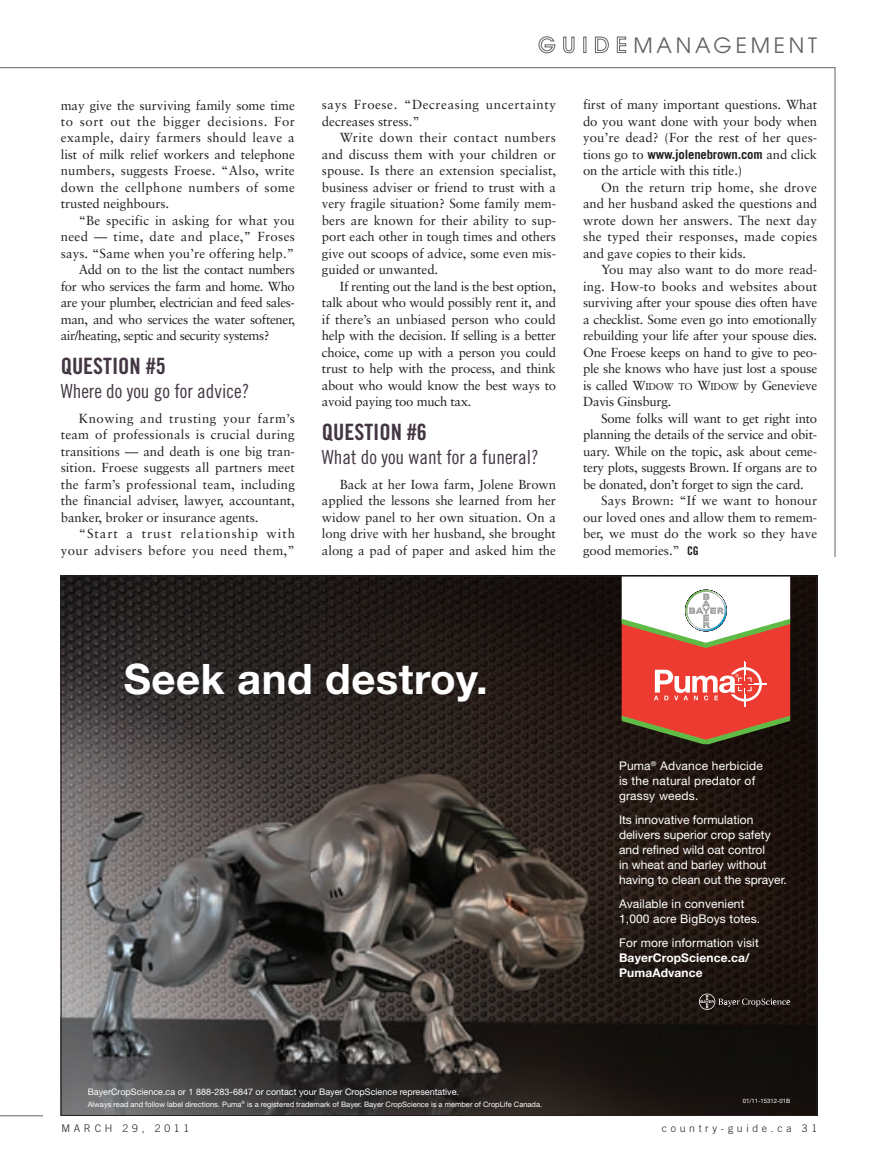
<style>
.page{position:relative;width:878px;height:1161px;background:#fff}
.page>*{position:absolute;margin:0;border:0;box-sizing:border-box;transform-origin:0 0}
.t1{font:700 42px "Helvetica Neue";letter-spacing:.01em;color:#fff}
.t2{font:22.5px "Trade Gothic Bold Cond Twenty";color:#433643}
.t3{font:21px "Avant Garde";letter-spacing:.18em;color:#636366}
.t4{font:19.5px "Trade Gothic Cond Eighteen";color:#433643}
.t5{font:13.2px/16.5px "Sabon";letter-spacing:-.005em;color:#231f20;text-align:justify}
.t6{font:13.2px "Sabon";letter-spacing:.015em;color:#231f20}
.t7{font:13.2px "Sabon";letter-spacing:-.03em;color:#231f20}
.t8{font:13.2px "Sabon";letter-spacing:.02em;color:#231f20}
.t9{font:13.2px "Sabon";letter-spacing:.045em;color:#231f20}
.t10{font:13.2px "Sabon";letter-spacing:.03em;color:#231f20}
.t11{font:13.2px "Sabon";letter-spacing:-.025em;color:#231f20}
.t12{font:13.2px "Sabon";letter-spacing:.025em;color:#231f20}
.t13{font:13.2px "Sabon";letter-spacing:.04em;color:#231f20}
.t14{font:13.2px "Sabon";letter-spacing:.07em;color:#231f20}
.t15{font:13.2px "Sabon";letter-spacing:.035em;color:#231f20}
.t16{font:700 12.75px "Trade Gothic";letter-spacing:-.015em;color:#231f20}
.t17{font:12px/15px "Helvetica Neue";color:#fff}
.t18{font:700 12px/15px "Helvetica Neue";letter-spacing:.01em;color:#fff}
.t19{font:300 10.5px "Trade Gothic";letter-spacing:.35em;color:#231f20}
.t20{font:9px "Helvetica Neue";color:#fff}
.t21{font:7.5px "Helvetica Neue";color:#fff}
.t22{font:6px "Helvetica Neue";color:#fff}
.s1{font-family:"Sabon";font-weight:400;font-size:13.2px}
.s2{font-style:inherit}
.s3{font-size:9.9px}
.s4{font-family:"Trade Gothic Bold Cond Twenty";font-size:12px}
.s5{font-weight:400}
</style>
<div class="page">
<svg style="left:538px;top:36px;width:17px;height:17px"></svg>
<svg style="left:563px;top:37px;width:11px;height:16px"></svg>
<div style="left:583px;top:37px;width:3px;height:16px;border:1px solid #636366"></div>
<svg style="left:595px;top:37px;width:13px;height:16px"></svg>
<svg style="left:617px;top:37px;width:9px;height:16px"></svg>
<img style="left:63px;top:578px;width:752px;height:536px">
<svg style="left:621px;top:577px;width:169px;height:167px"></svg>
<svg style="left:699px;top:994px;width:91px;height:16px"></svg>
<p class="t5" style="left:61px;top:97px;width:236px">may give the surviving family some time</p>
<p class="t9" style="left:61px;top:114px;width:236px">to sort out the bigger decisions. For</p>
<p class="t8" style="left:61px;top:130px;width:235px">example, dairy farmers should leave a</p>
<p class="t5" style="left:61px;top:146px;width:236px">list of milk relief workers and telephone</p>
<p class="t6" style="left:61px;top:163px;width:235px">numbers, suggests Froese. “Also, write</p>
<p class="t10" style="left:61px;top:180px;width:236px">down the cellphone numbers of some</p>
<p class="t5" style="left:61px;top:196px;width:110px">trusted neighbours.</p>
<p class="t6" style="left:79px;top:213px;width:218px">“Be specific in asking for what you</p>
<p class="t12" style="left:61px;top:229px;width:236px">need — time, date and place,” Froses</p>
<p class="t5" style="left:61px;top:245px;width:235px">says. “Same when you’re offering help.”</p>
<p class="t7" style="left:79px;top:262px;width:217px">Add on to the list the contact numbers</p>
<p class="t7" style="left:61px;top:279px;width:235px">for who services the farm and home. Who</p>
<p class="t7" style="left:61px;top:295px;width:235px">are your plumber, electrician and feed sales-</p>
<p class="t11" style="left:61px;top:312px;width:236px">man, and who services the water softener,</p>
<p class="t7" style="left:61px;top:328px;width:210px">air/heating, septic and security systems?</p>
<p class="t2" style="left:61px;top:352px;width:106px">QUESTION #5</p>
<p class="t4" style="left:61px;top:379px;width:190px">Where do you go for advice?</p>
<p class="t13" style="left:79px;top:411px;width:217px">Knowing and trusting your farm’s</p>
<p class="t8" style="left:61px;top:427px;width:235px">team of professionals is crucial during</p>
<p class="t5" style="left:61px;top:443px;width:236px">transitions — and death is one big tran-</p>
<p class="t5" style="left:61px;top:460px;width:235px">sition. Froese suggests all partners meet</p>
<p class="t6" style="left:61px;top:477px;width:236px">the farm’s professional team, including</p>
<p class="t5" style="left:61px;top:493px;width:236px">the financial adviser, lawyer, accountant,</p>
<p class="t5" style="left:61px;top:509px;width:199px">banker, broker or insurance agents.</p>
<p class="t14" style="left:79px;top:526px;width:218px">“Start a trust relationship with</p>
<p class="t10" style="left:61px;top:543px;width:236px">your advisers before you need them,”</p>
<p class="t9" style="left:322px;top:97px;width:235px">says Froese. “Decreasing uncertainty</p>
<p class="t5" style="left:322px;top:113px;width:99px">decreases stress.”</p>
<p class="t15" style="left:340px;top:130px;width:217px">Write down their contact numbers</p>
<p class="t5" style="left:322px;top:146px;width:235px">and discuss them with your children or</p>
<p class="t5" style="left:322px;top:163px;width:236px">spouse. Is there an extension specialist,</p>
<p class="t5" style="left:322px;top:179px;width:235px">business adviser or friend to trust with a</p>
<p class="t5" style="left:322px;top:195px;width:235px">very fragile situation? Some family mem-</p>
<p class="t5" style="left:322px;top:212px;width:236px">bers are known for their ability to sup-</p>
<p class="t5" style="left:322px;top:228px;width:235px">port each other in tough times and others</p>
<p class="t5" style="left:322px;top:245px;width:236px">give out scoops of advice, some even mis-</p>
<p class="t5" style="left:322px;top:261px;width:118px">guided or unwanted.</p>
<p class="t5" style="left:340px;top:278px;width:217px">If renting out the land is the best option,</p>
<p class="t5" style="left:322px;top:294px;width:236px">talk about who would possibly rent it, and</p>
<p class="t5" style="left:322px;top:311px;width:235px">if there’s an unbiased person who could</p>
<p class="t5" style="left:322px;top:327px;width:236px">help with the decision. If selling is a better</p>
<p class="t5" style="left:322px;top:344px;width:235px">choice, come up with a person you could</p>
<p class="t5" style="left:322px;top:360px;width:235px">trust to help with the process, and think</p>
<p class="t5" style="left:322px;top:377px;width:236px">about who would know the best ways to</p>
<p class="t5" style="left:322px;top:393px;width:151px">avoid paying too much tax.</p>
<p class="t2" style="left:322px;top:418px;width:106px">QUESTION #6</p>
<p class="t4" style="left:322px;top:445px;width:218px">What do you want for a funeral?</p>
<p class="t5" style="left:322px;top:476px;width:235px;text-indent:18px">Back at her Iowa farm, Jolene Brown applied the lessons she learned from her widow panel to her own situation. On a long drive with her husband, she brought along a pad of paper and asked him the</p>
<p class="t3" style="left:633px;top:33px;width:185px">MANAGEMENT</p>
<p class="t5" style="left:583px;top:97px;width:236px">first of many important questions. What do you want done with your body when you’re dead? (For the rest of her ques-</p>
<p class="t16" style="left:583px;top:147px;width:235px"><span class="s1">tions go to</span> www.jolenebrown.com <span class="s1">and click</span></p>
<p class="t5" style="left:583px;top:163px;width:161px">on the article with this title.)</p>
<p class="t6" style="left:601px;top:180px;width:217px">On the return trip home, she drove</p>
<p class="t5" style="left:583px;top:196px;width:236px">and her husband asked the questions and</p>
<p class="t5" style="left:583px;top:212px;width:235px">wrote down her answers. The next day</p>
<p class="t6" style="left:583px;top:229px;width:236px">she typed their responses, made copies</p>
<p class="t5" style="left:583px;top:245px;width:164px">and gave copies to their kids.</p>
<p class="t5" style="left:601px;top:262px;width:218px">You may also want to do more read-</p>
<p class="t5" style="left:583px;top:278px;width:236px">ing. How-to books and websites about</p>
<p class="t5" style="left:583px;top:295px;width:236px">surviving after your spouse dies often have</p>
<p class="t5" style="left:583px;top:311px;width:235px">a checklist. Some even go into emotionally</p>
<p class="t5" style="left:583px;top:328px;width:236px">rebuilding your life after your spouse dies.</p>
<p class="t5" style="left:583px;top:344px;width:235px">One Froese keeps on hand to give to peo-</p>
<p class="t5" style="left:583px;top:361px;width:236px">ple she knows who have just lost a spouse</p>
<p class="t5" style="left:583px;top:377px;width:236px">is called <span class="s2">W</span><span class="s3">IDOW TO</span> <span class="s2">W</span><span class="s3">IDOW</span> by Genevieve</p>
<p class="t5" style="left:583px;top:394px;width:90px">Davis Ginsburg.</p>
<p class="t5" style="left:601px;top:410px;width:218px">Some folks will want to get right into</p>
<p class="t5" style="left:583px;top:427px;width:235px">planning the details of the service and obit-</p>
<p class="t5" style="left:583px;top:443px;width:236px">uary. While on the topic, ask about ceme-</p>
<p class="t5" style="left:583px;top:460px;width:236px">tery plots, suggests Brown. If organs are to</p>
<p class="t5" style="left:583px;top:476px;width:222px">be donated, don’t forget to sign the card.</p>
<p class="t5" style="left:601px;top:493px;width:217px">Says Brown: “If we want to honour</p>
<p class="t5" style="left:583px;top:509px;width:236px">our loved ones and allow them to remem-</p>
<p class="t5" style="left:583px;top:526px;width:236px">ber, we must do the work so they have</p>
<p class="t5" style="left:583px;top:542px;width:117px">good memories.” <span class="s4">CG</span></p>
<p class="t1" style="left:124px;top:653px;width:365px">Seek and destroy.</p>
<p class="t17" style="left:619px;top:758px;width:145px">Puma<sup>®</sup> Advance herbicide is the natural predator of grassy weeds.</p>
<p class="t17" style="left:619px;top:812px;width:169px">Its innovative formulation delivers superior crop safety and refined wild oat control<br>in wheat and barley without having to clean out the sprayer.</p>
<p class="t17" style="left:619px;top:896px;width:143px">Available in convenient<br>1,000 acre BigBoys totes.</p>
<p class="t18" style="left:619px;top:935px;width:141px"><span class="s5">For more information visit<br></span>BayerCropScience.ca/<br>PumaAdvance</p>
<p class="t20" style="left:88px;top:1086px;width:373px">BayerCropScience.ca or 1 888-283-6847 or contact your Bayer CropScience representative.</p>
<p class="t21" style="left:88px;top:1100px;width:456px">Always read and follow label directions. Puma<sup>®</sup> is a registered trademark of Bayer. Bayer CropScience is a member of CropLife Canada.</p>
<p class="t22" style="left:742px;top:1097px;width:49px">01/11-15312-01B</p>
<p class="t19" style="left:61px;top:1122px;width:129px">March 29, 2011</p>
<p class="t19" style="left:661px;top:1122px;width:157px">country-guide.ca 31</p>
</div>
